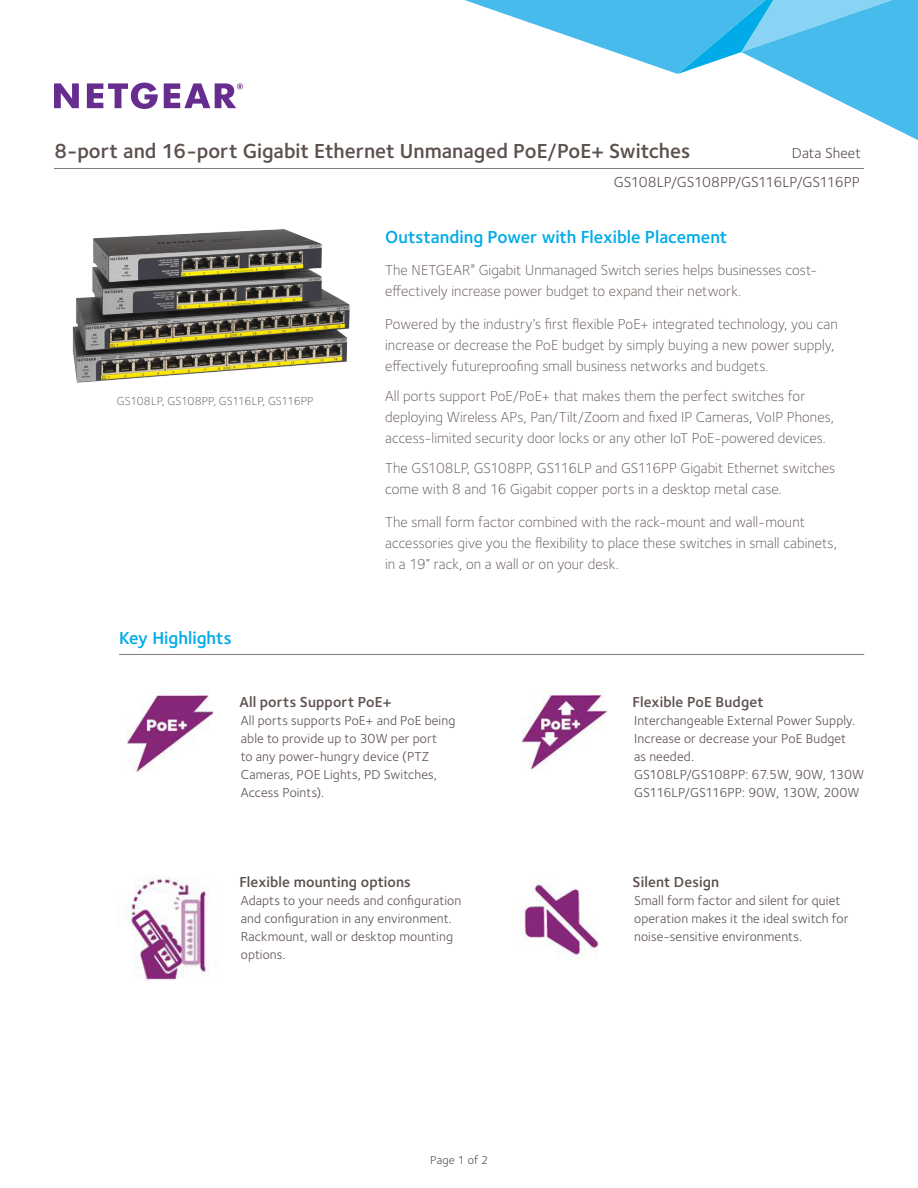
<style>
.page{position:relative;width:918px;height:1188px;background:#fff}
.page>*{position:absolute;margin:0;border:0;box-sizing:border-box;transform-origin:0 0}
.t1{font:600 21px "Foundry Sterling";color:#5d514e}
.Body_Copy_-_FoundryS{font:600 18px "Foundry Sterling";color:#00abe7}
.Sub_Heads_-_FoundryS{font:600 18px "Foundry Sterling";color:#00abe7}
.Body_Copy_-_FoundryS-2{font:300 15px/21px "Foundry Sterling";letter-spacing:.005em;color:#5d514e}
.Feature_Bullets_-_Fo{font:600 15px "Foundry Sterling";letter-spacing:.01em;color:#5d514e}
.t2{font:15px/30px "Foundry Sterling";color:#5d514e;text-align:right}
.Feature_Bullets_-_Fo-2{font:13.5px/18px "Foundry Sterling";letter-spacing:.01em;color:#5d514e}
.Body_Copy_-_FoundryS-3{font:300 12px "Foundry Sterling";letter-spacing:.01em;color:#5d514e}
.t3{font:12px "Foundry Sterling";letter-spacing:.01em;color:#5d514e}
</style>
<div class="page">
<svg style="left:464px;top:0;width:454px;height:140px"></svg>
<svg style="left:164px;top:83px;width:79px;height:25px"></svg>
<svg style="left:54px;top:83px;width:25px;height:25px"></svg>
<svg style="left:87px;top:83px;width:71px;height:26px"></svg>
<hr style="left:54px;top:168px;width:810px;height:1px;background:#857a77">
<hr style="left:119px;top:654px;width:745px;height:1px;background:#857a77">
<img style="left:126px;top:691px;width:87px;height:81px">
<img style="left:521px;top:692px;width:87px;height:80px">
<img style="left:128px;top:877px;width:81px;height:103px">
<img style="left:521px;top:883px;width:78px;height:76px">
<img style="left:72px;top:229px;width:278px;height:154px">
<h1 class="t1" style="left:54px;top:138px;width:638px">8-port and 16-port Gigabit Ethernet Unmanaged PoE/PoE+ Switches</h1>
<p class="t2" style="left:614px;top:138px;width:249px">Data Sheet<br>GS108LP/GS108PP/GS116LP/GS116PP</p>
<p class="Body_Copy_-_FoundryS-3" style="left:117px;top:394px;width:198px">GS108LP, GS108PP, GS116LP, GS116PP</p>
<p class="Sub_Heads_-_FoundryS" style="left:119px;top:627px;width:114px">Key Highlights</p>
<p class="Body_Copy_-_FoundryS" style="left:385px;top:226px;width:344px">Outstanding Power with Flexible Placement</p>
<p class="Body_Copy_-_FoundryS-2" style="left:385px;top:259px;width:434px">The NETGEAR<sup>®</sup> Gigabit Unmanaged Switch series helps businesses cost&shy;effectively increase power budget to expand their network.</p>
<p class="Body_Copy_-_FoundryS-2" style="left:385px;top:313px;width:454px">Powered by the industry’s first flexible PoE+ integrated technology, you can increase or decrease the PoE budget by simply buying a new power supply, effectively futureproofing small business networks and budgets.</p>
<p class="Body_Copy_-_FoundryS-2" style="left:385px;top:385px;width:450px">All ports support PoE/PoE+ that makes them the perfect switches for deploying Wireless APs, Pan/Tilt/Zoom and fixed IP Cameras, VoIP Phones, access-limited security door locks or any other IoT PoE-powered devices.</p>
<p class="Body_Copy_-_FoundryS-2" style="left:385px;top:457px;width:452px">The GS108LP, GS108PP, GS116LP and GS116PP Gigabit Ethernet switches come with 8 and 16 Gigabit copper ports in a desktop metal case.</p>
<p class="Body_Copy_-_FoundryS-2" style="left:385px;top:511px;width:453px">The small form factor combined with the rack-mount and wall-mount accessories give you the flexibility to place these switches in small cabinets, in a 19” rack, on a wall or on your desk.</p>
<p class="Feature_Bullets_-_Fo" style="left:239px;top:693px;width:154px">All ports Support PoE+</p>
<p class="Feature_Bullets_-_Fo-2" style="left:241px;top:711px;width:216px">All ports supports PoE+ and PoE being able to provide up to 30W per port<br>to any power-hungry device (PTZ<br>Cameras, POE Lights, PD Switches,<br>Access Points).</p>
<p class="Feature_Bullets_-_Fo" style="left:239px;top:873px;width:173px">Flexible mounting options</p>
<p class="Feature_Bullets_-_Fo-2" style="left:241px;top:891px;width:222px">Adapts to your needs and configuration and configuration in any environment.<br>Rackmount, wall or desktop mounting options.</p>
<p class="t3" style="left:430px;top:1153px;width:60px">Page 1 of 2</p>
<p class="Feature_Bullets_-_Fo" style="left:633px;top:693px;width:132px">Flexible PoE Budget</p>
<p class="Feature_Bullets_-_Fo-2" style="left:634px;top:711px;width:231px">Interchangeable External Power Supply.<br>Increase or decrease your PoE Budget<br>as needed.<br>GS108LP/GS108PP: 67.5W, 90W, 130W<br>GS116LP/GS116PP: 90W, 130W, 200W</p>
<p class="Feature_Bullets_-_Fo" style="left:633px;top:873px;width:88px">Silent Design</p>
<p class="Feature_Bullets_-_Fo-2" style="left:634px;top:891px;width:216px">Small form factor and silent for quiet operation makes it the ideal switch for noise-sensitive environments.</p>
</div>
